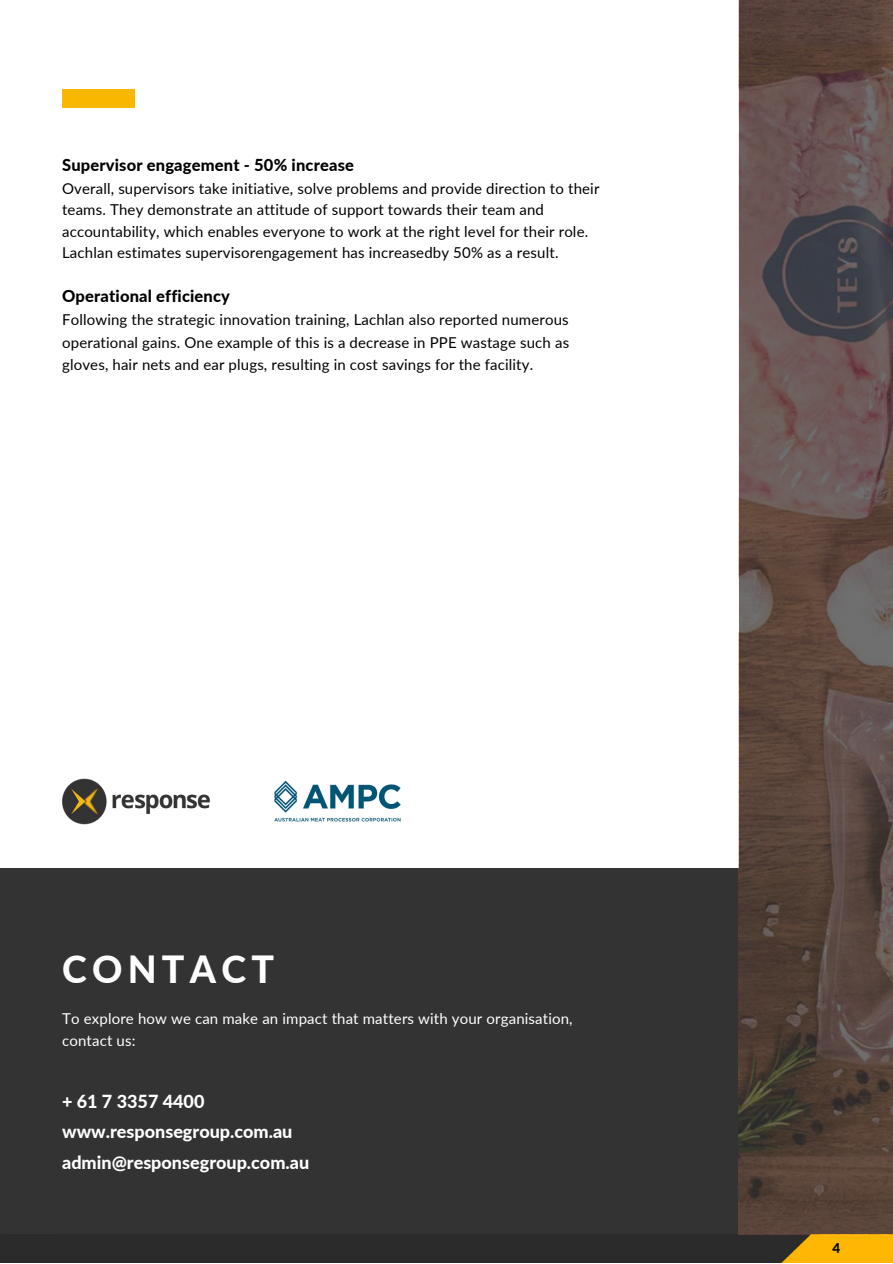
<style>
.page{position:relative;width:893px;height:1264px;background:#fff}
.page>*{position:absolute;margin:0;border:0;box-sizing:border-box;transform-origin:0 0}
.t1{font:800 37.5px "Lato";letter-spacing:.14em;color:#fff}
.t2{font:800 18px/30.3px "Lato";color:#fff}
.t3{font:800 16.5px "Lato";letter-spacing:.01em;color:#000}
.t4{font:15px/21.3px "Lato";letter-spacing:.01em;color:#000}
.t5{font:15px/22.5px "Lato";letter-spacing:.01em;color:#fff}
.t6{font:800 13.5px "Lato";color:#000}
</style>
<div class="page">
<div style="left:0;top:868px;width:892px;height:394px;background:#333"></div>
<img style="left:738px;top:1234px;width:154px;height:28px">
<div style="left:62px;top:89px;width:73px;height:19px;background:#f9b700"></div>
<img style="left:738px;top:0;width:154px;height:1234px">
<img style="left:62px;top:778px;width:147px;height:47px">
<img style="left:274px;top:780px;width:127px;height:42px">
<p class="t3" style="left:62px;top:155px;width:293px">Supervisor engagement - 50% increase</p>
<p class="t4" style="left:62px;top:177px;width:538px">Overall, supervisors take initiative, solve problems and provide direction to their teams. They demonstrate an attitude of support towards their team and accountability, which enables everyone to work at the right level for their role.<br>Lachlan estimates supervisorengagement has increasedby 50% as a result.</p>
<p class="t3" style="left:62px;top:285px;width:169px">Operational efficiency</p>
<p class="t4" style="left:62px;top:308px;width:508px;line-height:22.5px;text-align:justify">Following the strategic innovation training, Lachlan also reported numerous operational gains. One example of this is a decrease in PPE wastage such as gloves, hair nets and ear plugs, resulting in cost savings for the facility.</p>
<h1 class="t1" style="left:62px;top:945px;width:213px">CONTACT</h1>
<p class="t5" style="left:62px;top:1006px;width:512px">To explore how we can make an impact that matters with your organisation, contact us:</p>
<p class="t2" style="left:62px;top:1085px;width:248px">+ 61 7 3357 4400 www.responsegroup.com.au admin@responsegroup.com.au</p>
<p class="t6" style="left:832px;top:1240px;width:9px">4</p>
</div>
